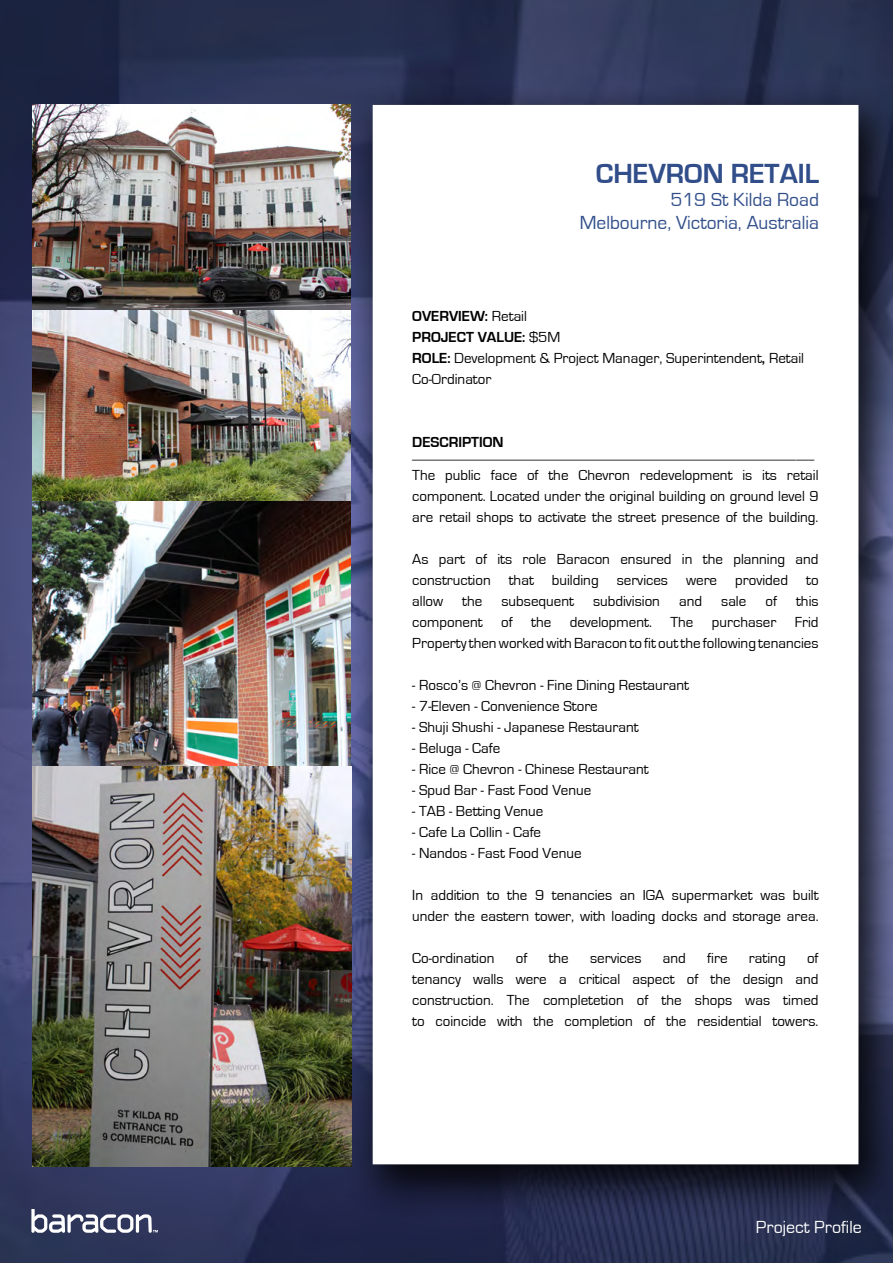
<style>
.page{position:relative;width:893px;height:1263px;background:#fff}
.page>*{position:absolute;margin:0;border:0;box-sizing:border-box;transform-origin:0 0}
.t1{font:700 28.5px "Eurostile";color:#314e8a}
.t2{font:19.5px/23.4px "Eurostile";color:#314e8a;text-align:right}
.t3{font:18px "Eurostile";color:#fff}
.t4{font:15px/21px "Eurostile";color:#000;text-align:justify}
.t5{font:700 15px "Eurostile";color:#000}
.t6{font:12px "Eurostile";color:#000}
.s1{font-weight:700}
</style>
<div class="page">
<img style="left:0;top:0;width:893px;height:1263px">
<div style="left:342px;top:82px;width:551px;height:1139px;background:#000;opacity:.85"></div>
<div style="left:373px;top:105px;width:485px;height:1059px;background:#fff"></div>
<svg style="left:31px;top:1209px;width:127px;height:24px"></svg>
<img style="left:32px;top:105px;width:318px;height:205px">
<img style="left:32px;top:310px;width:318px;height:456px">
<img style="left:32px;top:766px;width:319px;height:400px">
<h1 class="t1" style="left:596px;top:158px;width:225px">CHEVRON RETAIL</h1>
<h2 class="t2" style="left:580px;top:188px;width:241px">519 St Kilda Road<br>Melbourne, Victoria, Australia</h2>
<p class="t4" style="left:412px;top:305px;width:393px;text-align:left"><span class="s1">OVERVIEW:</span> Retail<br><span class="s1">PROJECT VALUE:</span> $5M<br><span class="s1">ROLE:</span> Development &amp; Project Manager, Superintendent<span class="s1">,</span> Retail<br>Co-Ordinator</p>
<p class="t5" style="left:412px;top:433px;width:93px">DESCRIPTION</p>
<p class="t6" style="left:412px;top:448px;width:403px">___________________________________________________________________</p>
<p class="t4" style="left:412px;top:464px;width:408px">The public face of the Chevron redevelopment is its retail component. Located under the original building on ground level 9 are retail shops to activate the street presence of the building.</p>
<p class="t4" style="left:412px;top:548px;width:408px">As part of its role Baracon ensured in the planning and construction that building services were provided to allow</p>
<p class="t4" style="left:462px;top:590px;width:22px">the</p>
<p class="t4" style="left:501px;top:590px;width:74px">subsequent</p>
<p class="t4" style="left:593px;top:590px;width:68px">subdivision</p>
<p class="t4" style="left:679px;top:590px;width:25px">and</p>
<p class="t4" style="left:721px;top:590px;width:27px">sale</p>
<p class="t4" style="left:765px;top:590px;width:13px">of</p>
<p class="t4" style="left:412px;top:590px;width:408px;text-indent:384px">this component of the development. The purchaser Frid Property then worked with Baracon to fit out the following tenancies</p>
<p class="t4" style="left:412px;top:674px;width:278px">- Rosco’s @ Chevron - Fine Dining Restaurant</p>
<p class="t4" style="left:412px;top:695px;width:187px">- 7-Eleven - Convenience Store</p>
<p class="t4" style="left:412px;top:716px;width:228px">- Shuji Shushi - Japanese Restaurant</p>
<p class="t4" style="left:412px;top:737px;width:90px">- Beluga - Cafe</p>
<p class="t4" style="left:412px;top:758px;width:238px">- Rice @ Chevron - Chinese Restaurant</p>
<p class="t4" style="left:412px;top:779px;width:181px">- Spud Bar - Fast Food Venue</p>
<p class="t4" style="left:412px;top:800px;width:133px">- TAB - Betting Venue</p>
<p class="t4" style="left:412px;top:821px;width:130px">- Cafe La Collin - Cafe</p>
<p class="t4" style="left:412px;top:842px;width:171px">- Nandos - Fast Food Venue</p>
<p class="t4" style="left:412px;top:884px;width:408px">In addition to the 9 tenancies an IGA supermarket was built under the eastern tower, with loading docks and storage area.</p>
<p class="t4" style="left:412px;top:947px;width:84px">Co-ordination</p>
<p class="t4" style="left:516px;top:947px;width:13px">of</p>
<p class="t4" style="left:549px;top:947px;width:22px">the</p>
<p class="t4" style="left:590px;top:947px;width:53px">services</p>
<p class="t4" style="left:663px;top:947px;width:25px">and</p>
<p class="t4" style="left:707px;top:947px;width:22px">fire</p>
<p class="t4" style="left:749px;top:947px;width:38px">rating</p>
<p class="t4" style="left:412px;top:947px;width:408px;text-indent:395px">of tenancy walls were a critical aspect of the design and construction. The completetion of the shops was timed to coincide with the completion of the residential towers.</p>
<p class="t3" style="left:756px;top:1217px;width:107px">Project Profile</p>
</div>
